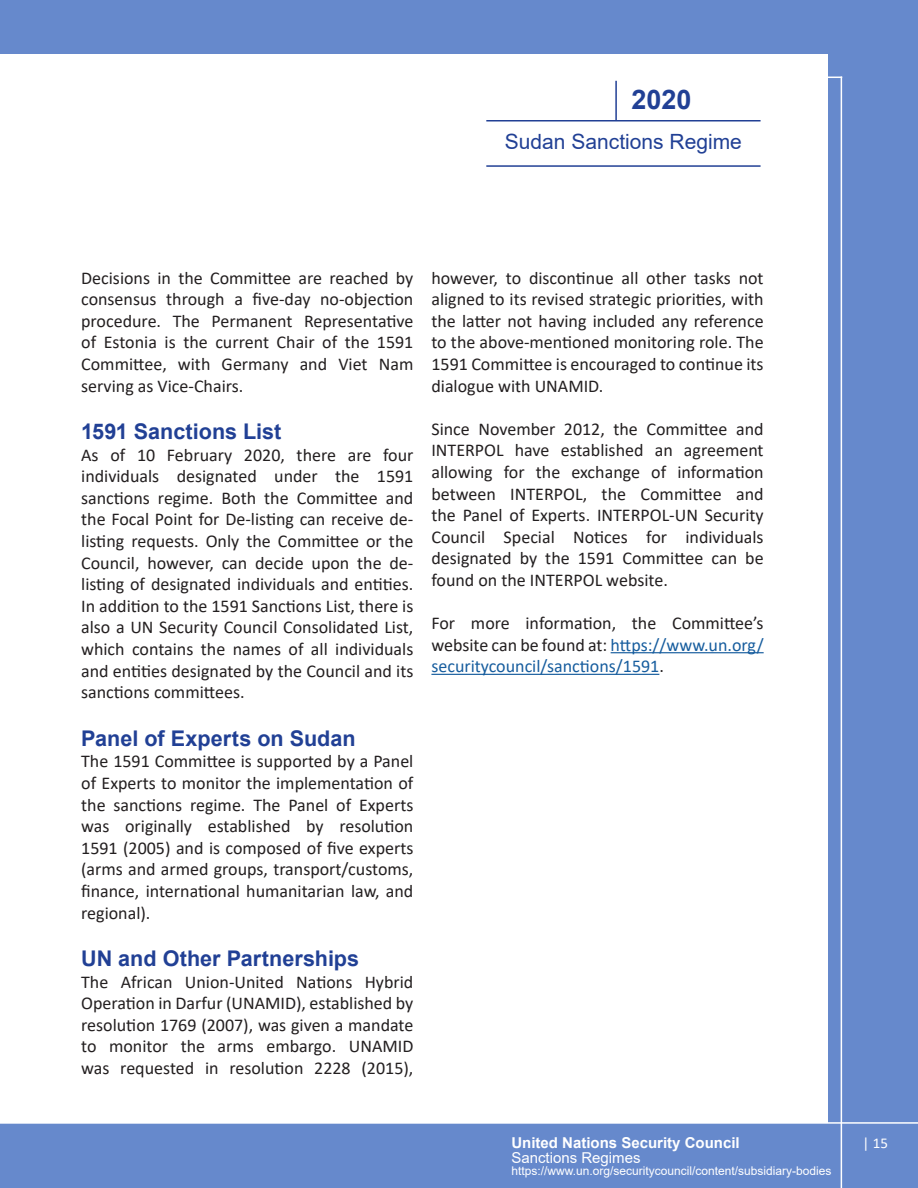
<style>
.page{position:relative;width:918px;height:1188px;background:#fff}
.page>*{position:absolute;margin:0;border:0;box-sizing:border-box;transform-origin:0 0}
.t1{font:700 27px "Arial";color:#214095}
.t2{font:700 21.6px "Arial";color:#214095}
.t3{font:21px "Arial";color:#214095}
.t4{font:18px/21.6px "Calibri";color:#231f20;text-align:justify}
.t5{font:700 15px "Arial";color:#fff}
.t6{font:15px "Arial";color:#fff}
.t7{font:15px "Calibri";color:#fff}
.t8{font:12px "Arial";color:#fff}
.s1{color:#175d9e}
</style>
<div class="page">
<div style="left:0;top:1124px;width:918px;height:64px;background:#6689cc"></div>
<div style="left:0;top:0;width:918px;height:54px;background:#6689cc"></div>
<div style="left:828px;top:0;width:90px;height:1188px;background:#6689cc"></div>
<hr style="left:841px;top:77px;width:1px;height:1111px;background:#fff">
<svg style="left:828px;top:77px;width:13px;height:1px"></svg>
<hr style="left:0;top:1122px;width:918px;height:2px;background:#fff">
<hr style="left:0;top:1122px;width:1px;height:66px;background:#6689cc">
<hr style="left:611px;top:652px;width:153px;height:1px;background:#175d9e">
<hr style="left:431px;top:674px;width:228px;height:1px;background:#175d9e">
<hr style="left:486px;top:120px;width:275px;height:2px;background:#214095">
<hr style="left:486px;top:165px;width:275px;height:2px;background:#214095">
<hr style="left:615px;top:81px;width:2px;height:39px;background:#214095">
<p class="t1" style="left:632px;top:80px;width:62px">2020</p>
<p class="t3" style="left:505px;top:127px;width:238px">Sudan Sanctions Regime</p>
<p class="t4" style="left:81px;top:266px;width:334px">Decisions in the Committee are reached by consensus through a five-day no-objection procedure. The Permanent Representative of Estonia is the current Chair of the 1591<br>Committee, with Germany and Viet Nam serving as Vice-Chairs.</p>
<p class="t2" style="left:81px;top:416px;width:202px">1591 Sanctions List</p>
<p class="t4" style="left:81px;top:443px;width:334px">As of 10 February 2020, there are four individuals designated under the 1591 sanctions regime. Both the Committee and the Focal Point for De-listing can receive de&shy;listing requests. Only the Committee or the Council, however, can decide upon the de&shy;listing of designated individuals and entities.<br>In addition to the 1591 Sanctions List, there is also a UN Security Council Consolidated List, which contains the names of all individuals and entities designated by the Council and its sanctions committees.</p>
<p class="t2" style="left:81px;top:723px;width:276px">Panel of Experts on Sudan</p>
<p class="t4" style="left:81px;top:750px;width:334px">The 1591 Committee is supported by a Panel of Experts to monitor the implementation of the sanctions regime. The Panel of Experts was originally established by resolution 1591 (2005) and is composed of five experts (arms and armed groups, transport/customs, finance, international humanitarian law, and regional).</p>
<p class="t2" style="left:81px;top:943px;width:279px">UN and Other Partnerships</p>
<p class="t4" style="left:81px;top:970px;width:334px">The African Union-United Nations Hybrid Operation in Darfur (UNAMID), established by resolution 1769 (2007), was given a mandate to monitor the arms embargo. UNAMID was requested in resolution 2228 (2015),</p>
<p class="t4" style="left:431px;top:266px;width:334px">however, to discontinue all other tasks not aligned to its revised strategic priorities, with the latter not having included any reference to the above-mentioned monitoring role. The 1591 Committee is encouraged to continue its dialogue with UNAMID.</p>
<p class="t4" style="left:431px;top:417px;width:334px">Since November 2012, the Committee and INTERPOL have established an agreement allowing for the exchange of information between INTERPOL, the Committee and the Panel of Experts. INTERPOL-UN Security Council Special Notices for individuals designated by the 1591 Committee can be found on the INTERPOL website.</p>
<p class="t4" style="left:431px;top:612px;width:334px">For more information, the Committee’s website can be found at: <span class="s1">https://www.un.org/ securitycouncil/sanctions/1591</span>.</p>
<p class="t5" style="left:511px;top:1132px;width:230px">United Nations Security Council</p>
<p class="t7" style="left:863px;top:1132px;width:27px">| 15</p>
<p class="t6" style="left:511px;top:1147px;width:131px">Sanctions Regimes</p>
<p class="t8" style="left:511px;top:1162px;width:322px">https://www.un.org/securitycouncil/content/subsidiary-bodies</p>
</div>
